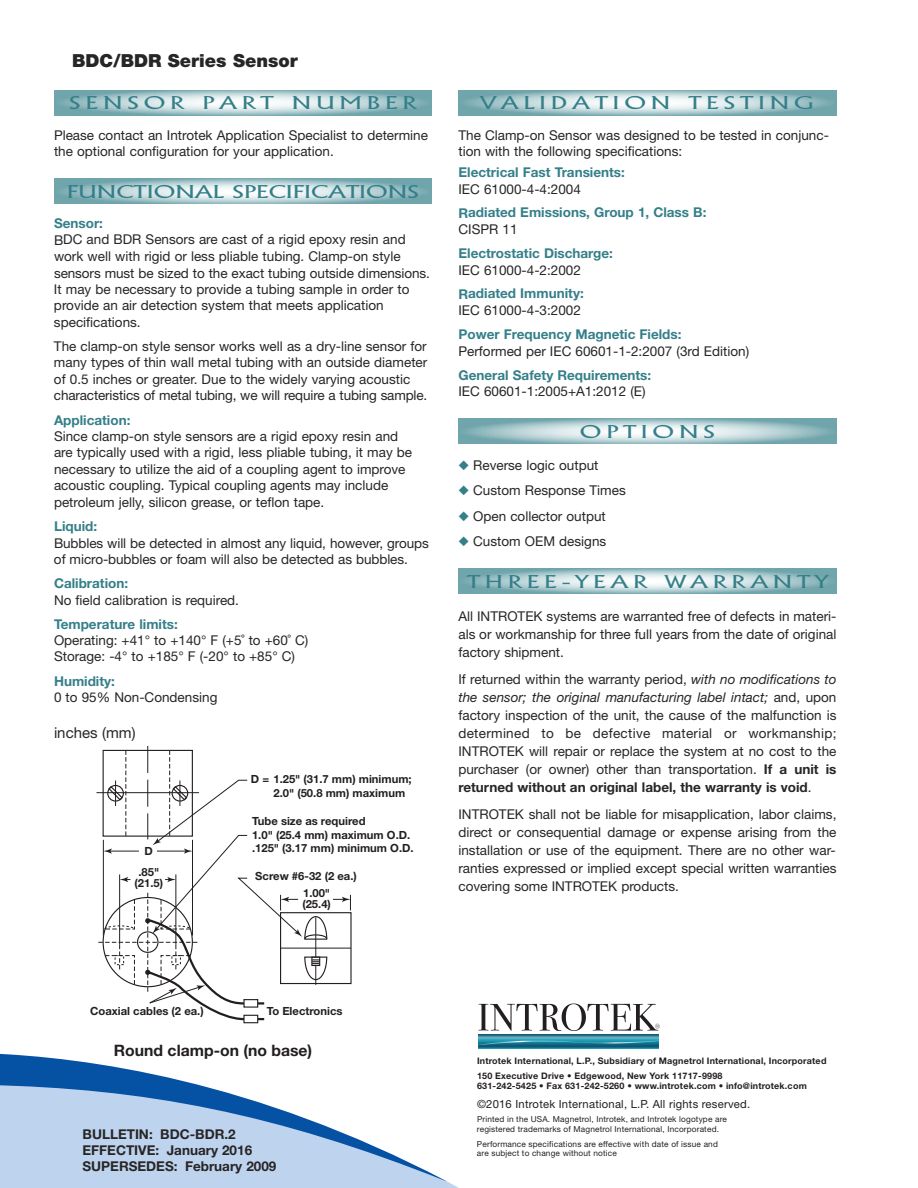
<style>
.page{position:relative;width:918px;height:1188px;background:#fff}
.page>*{position:absolute;margin:0;border:0;box-sizing:border-box;transform-origin:0 0}
.t1{font:300 18px "Alberta Wide";letter-spacing:.265em;color:#347f89}
.t2{font:300 18px "Alberta Wide";color:#347f89}
.t3{font:900 18px "Helvetica Neue";color:#272526}
.t4{font:700 15.75px "Helvetica Neue";color:#231f20}
.t5{font:15px "Helvetica Neue";color:#272526}
.t6{font:13.5px/16.5px "Helvetica Neue";color:#272526}
.t7{font:700 13.5px "Helvetica Neue";color:#347f89}
.t8{font:700 13.5px/16.2px "Helvetica Neue";color:#272526}
.t9{font:700 11.25px/13.5px "Helvetica Neue";color:#231f20}
.t10{font:11.25px "Helvetica Neue";letter-spacing:.02em;color:#231f20}
.t11{font:700 9px/15px "Helvetica Neue";letter-spacing:.02em;color:#231f20}
.t12{font:8.25px/9.9px "Helvetica Neue";letter-spacing:.02em;color:#231f20}
.s1{color:#347f89}
.s2{font-style:italic}
.s3{font-weight:700}
</style>
<div class="page">
<div style="left:0;top:1181px;width:459px;height:7px;background:#bed3ed"></div>
<svg style="left:0;top:1053px;width:446px;height:128px;fill:#bed3ed"></svg>
<div style="left:243px;top:1015px;width:15px;height:8px;border:1px solid #231f20"></div>
<hr style="left:96px;top:792px;width:103px;height:1px;background:#231f20">
<svg style="left:98px;top:746px;width:253px;height:275px"></svg>
<img style="left:478px;top:1034px;width:181px;height:14px">
<img style="left:478px;top:1040px;width:181px;height:6px">
<svg style="left:478px;top:1003px;width:182px;height:28px"></svg>
<h1 class="t3" style="left:72px;top:54px;width:227px">BDC/BDR Series Sensor</h1>
<h1 class="t1" style="left:69px;top:93px;width:349px">SENSOR PART NUMBER</h1>
<p class="t6" style="left:54px;top:128px;width:375px">Please contact an Introtek Application Specialist to determine the optional configuration for your application.</p>
<h1 class="t2" style="left:67px;top:181px;width:354px">FUNCTIONAL SPECIFICATIONS</h1>
<p class="t7" style="left:54px;top:218px;width:51px">Sensor:</p>
<p class="t6" style="left:54px;top:233px;width:377px">BDC and BDR Sensors are cast of a rigid epoxy resin and work well with rigid or less pliable tubing. Clamp-on style sensors must be sized to the exact tubing outside dimensions.<br>It may be necessary to provide a tubing sample in order to provide an air detection system that meets application specifications.</p>
<p class="t6" style="left:54px;top:339px;width:375px">The clamp-on style sensor works well as a dry-line sensor for many types of thin wall metal tubing with an outside diameter of 0.5 inches or greater. Due to the widely varying acoustic characteristics of metal tubing, we will require a tubing sample.</p>
<p class="t7" style="left:54px;top:415px;width:78px">Application:</p>
<p class="t6" style="left:54px;top:429px;width:360px">Since clamp-on style sensors are a rigid epoxy resin and are typically used with a rigid, less pliable tubing, it may be necessary to utilize the aid of a coupling agent to improve acoustic coupling. Typical coupling agents may include petroleum jelly, silicon grease, or teflon tape.</p>
<p class="t7" style="left:54px;top:521px;width:45px">Liquid:</p>
<p class="t6" style="left:54px;top:536px;width:376px">Bubbles will be detected in almost any liquid, however, groups of micro-bubbles or foam will also be detected as bubbles.</p>
<p class="t7" style="left:54px;top:578px;width:76px">Calibration:</p>
<p class="t6" style="left:54px;top:593px;width:187px">No field calibration is required.</p>
<p class="t7" style="left:54px;top:619px;width:125px">Temperature limits:</p>
<p class="t6" style="left:54px;top:633px;width:256px">Operating: +41° to +140° F (+5˚ to +60˚ C)<br>Storage: -4° to +185° F (-20° to +85° C)</p>
<p class="t7" style="left:54px;top:676px;width:62px">Humidity:</p>
<p class="t6" style="left:54px;top:690px;width:165px">0 to 95% Non-Condensing</p>
<p class="t5" style="left:54px;top:727px;width:83px">inches (mm)</p>
<p class="t9" style="left:144px;top:845px;width:10px">D</p>
<p class="t9" style="left:135px;top:867px;width:30px;line-height:11.2px;text-align:center">.85" (21.5)</p>
<p class="t9" style="left:273px;top:773px;width:140px;text-indent:-23px">D = 1.25" (31.7 mm) minimum;<br>2.0" (50.8 mm) maximum</p>
<p class="t9" style="left:252px;top:815px;width:163px">Tube size as required<br>1.0" (25.4 mm) maximum O.D. .125" (3.17 mm) minimum O.D.</p>
<p class="t9" style="left:255px;top:870px;width:103px">Screw #6-32 (2 ea.)</p>
<p class="t9" style="left:302px;top:888px;width:30px;line-height:11.2px">1.00" (25.4)</p>
<h1 class="t1" style="left:481px;top:93px;width:335px">VALIDATION TESTING</h1>
<p class="t6" style="left:458px;top:128px;width:372px">The Clamp-on Sensor was designed to be tested in conjunc&shy;tion with the following specifications:</p>
<p class="t7" style="left:458px;top:167px;width:168px">Electrical Fast Transients:</p>
<p class="t6" style="left:458px;top:182px;width:124px">IEC 61000-4-4:2004</p>
<p class="t7" style="left:458px;top:208px;width:250px">Radiated Emissions, Group 1, Class B:</p>
<p class="t6" style="left:458px;top:222px;width:61px">CISPR 11</p>
<p class="t7" style="left:458px;top:248px;width:156px">Electrostatic Discharge:</p>
<p class="t6" style="left:458px;top:263px;width:124px">IEC 61000-4-2:2002</p>
<p class="t7" style="left:458px;top:289px;width:127px">Radiated Immunity:</p>
<p class="t6" style="left:458px;top:303px;width:124px">IEC 61000-4-3:2002</p>
<p class="t7" style="left:458px;top:329px;width:225px">Power Frequency Magnetic Fields:</p>
<p class="t6" style="left:458px;top:344px;width:292px">Performed per IEC 60601-1-2:2007 (3rd Edition)</p>
<p class="t7" style="left:458px;top:370px;width:194px">General Safety Requirements:</p>
<p class="t6" style="left:458px;top:384px;width:189px">IEC 60601-1:2005+A1:2012 (E)</p>
<h1 class="t1" style="left:580px;top:421px;width:136px">OPTIONS</h1>
<p class="t6" style="left:458px;top:458px;width:142px"><span class="s1">◆</span> Reverse logic output</p>
<p class="t6" style="left:458px;top:483px;width:169px"><span class="s1">◆</span> Custom Response Times</p>
<p class="t6" style="left:458px;top:509px;width:149px"><span class="s1">◆</span> Open collector output</p>
<p class="t6" style="left:458px;top:534px;width:149px"><span class="s1">◆</span> Custom OEM designs</p>
<h1 class="t1" style="left:467px;top:571px;width:362px">THREE-YEAR WARRANTY</h1>
<p class="t6" style="left:458px;top:609px;width:380px;line-height:18px;text-align:justify">All INTROTEK systems are warranted free of defects in materi&shy;als or workmanship for three full years from the date of original factory shipment.</p>
<p class="t6" style="left:458px;top:672px;width:380px;line-height:18px;text-align:justify">If returned within the warranty period, <span class="s2">with no modifications to the sensor; the original manufacturing label intact;</span> and, upon factory inspection of the unit, the cause of the malfunction is determined to be defective material or workmanship; INTROTEK will repair or replace the system at no cost to the purchaser (or owner) other than transportation. <span class="s3">If a unit is returned without an original label, the warranty is void</span>.</p>
<p class="t6" style="left:458px;top:807px;width:380px;line-height:18px;text-align:justify">INTROTEK shall not be liable for misapplication, labor claims, direct or consequential damage or expense arising from the installation or use of the equipment. There are no other war&shy;ranties expressed or implied except special written warranties covering some INTROTEK products.</p>
<p class="t9" style="left:90px;top:1005px;width:115px">Coaxial cables (2 ea.)</p>
<p class="t9" style="left:267px;top:1005px;width:77px">To Electronics</p>
<p class="t4" style="left:114px;top:1045px;width:200px">Round clamp-on (no base)</p>
<p class="t8" style="left:82px;top:1127px;width:195px">BULLETIN: BDC-BDR.2<br>EFFECTIVE: January 2016<br>SUPERSEDES: February 2009</p>
<p class="t11" style="left:477px;top:1054px;width:351px">Introtek International, L.P., Subsidiary of Magnetrol International, Incorporated<br>150 Executive Drive • Edgewood, New York 11717-9998</p>
<p class="t11" style="left:477px;top:1079px;width:331px">631-242-5425 • Fax 631-242-5260 • www.introtek.com • info@introtek.com</p>
<p class="t10" style="left:477px;top:1100px;width:275px">©2016 Introtek International, L.P. All rights reserved.</p>
<p class="t12" style="left:477px;top:1115px;width:251px">Printed in the USA. Magnetrol, Introtek, and Introtek logotype are registered trademarks of Magnetrol International, Incorporated.</p>
<p class="t12" style="left:477px;top:1139px;width:242px">Performance specifications are effective with date of issue and are subject to change without notice</p>
</div>
